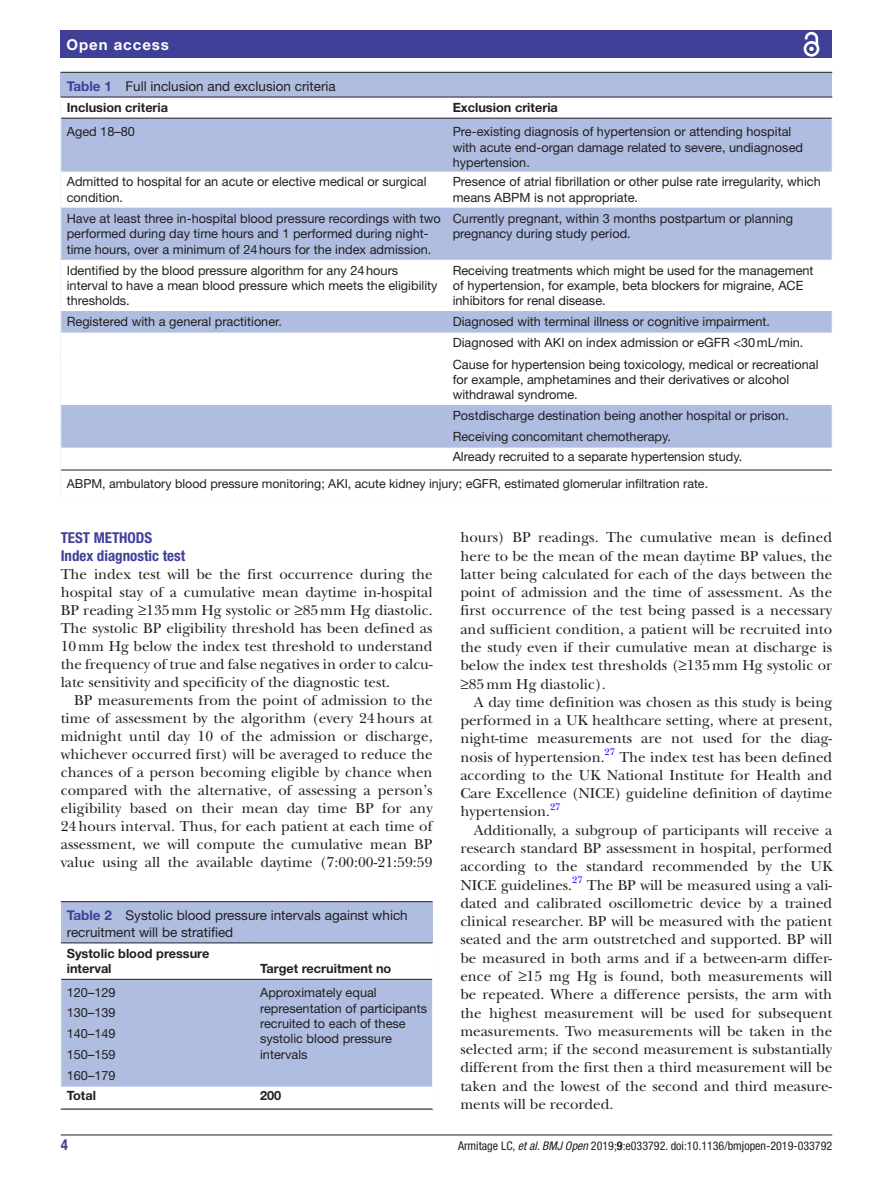
<style>
.page{position:relative;width:893px;height:1191px;background:#fff}
.page>*{position:absolute;margin:0;border:0;box-sizing:border-box;transform-origin:0 0}
.t1{font:15px/18.3px "New Baskerville";color:#231f20;text-align:justify}
.t2{font:700 condensed 15px/18px "Helvetica Neue LT Std";color:#414099}
.t3{font:700 15px "Helvetica Neue LT Std";letter-spacing:.065em;color:#fff}
.t4{font:13.5px/16.5px "Helvetica Neue LT Std";color:#231f20}
.t5{font:12.75px/15.3px "Helvetica Neue LT Std";color:#231f20}
.t6{font:700 12.75px/15.3px "Helvetica Neue LT Std";color:#231f20}
.t7{font:12.45px "Helvetica Neue LT Std";color:#231f20}
.t8{font:condensed 12px "Helvetica Neue LT Std";color:#231f20}
.t9{font:9.9px "New Baskerville";color:#00f}
.s1{font-weight:700;color:#414099}
.s2{font-style:italic}
.s3{font-weight:700}
</style>
<div class="page">
<hr style="left:61px;top:1134px;width:771px;height:1px;background:#231f20">
<div style="left:61px;top:31px;width:771px;height:27px;background:#414099"></div>
<svg style="left:803px;top:31px;width:17px;height:26px"></svg>
<div style="left:61px;top:73px;width:771px;height:424px;background:#afbde1"></div>
<hr style="left:61px;top:72px;width:771px;height:1px;background:#231f20">
<div style="left:61px;top:98px;width:771px;height:399px;background:#fff"></div>
<svg style="left:61px;top:119px;width:771px;height:328px"></svg>
<hr style="left:61px;top:97px;width:386px;height:1px;background:#231f20">
<hr style="left:61px;top:118px;width:386px;height:1px;background:#231f20">
<hr style="left:447px;top:97px;width:385px;height:1px;background:#231f20">
<hr style="left:447px;top:118px;width:385px;height:1px;background:#231f20">
<hr style="left:447px;top:469px;width:385px;height:1px;background:#231f20">
<hr style="left:61px;top:469px;width:386px;height:1px;background:#231f20">
<svg style="left:60px;top:97px;width:1px;height:21px"></svg>
<svg style="left:60px;top:311px;width:1px;height:42px"></svg>
<svg style="left:60px;top:405px;width:1px;height:92px"></svg>
<hr style="left:67px;top:487px;width:765px;height:1px;background:#fff">
<div style="left:61px;top:902px;width:372px;height:207px;background:#afbde1"></div>
<hr style="left:61px;top:901px;width:372px;height:1px;background:#231f20">
<div style="left:61px;top:943px;width:371px;height:36px;background:#fff"></div>
<hr style="left:61px;top:942px;width:193px;height:1px;background:#231f20">
<hr style="left:254px;top:942px;width:179px;height:1px;background:#231f20">
<hr style="left:61px;top:1108px;width:193px;height:1px;background:#231f20">
<hr style="left:254px;top:1108px;width:179px;height:1px;background:#231f20">
<hr style="left:432px;top:943px;width:1px;height:36px;background:#fff">
<svg style="left:60px;top:979px;width:373px;height:129px"></svg>
<p class="t3" style="left:66px;top:35px;width:104px">Open access</p>
<p class="t4" style="left:67px;top:77px;width:271px"><span class="s1">Table 1</span> Full inclusion and exclusion criteria</p>
<p class="t6" style="left:67px;top:100px;width:103px">Inclusion criteria</p>
<p class="t6" style="left:453px;top:100px;width:107px">Exclusion criteria</p>
<p class="t5" style="left:67px;top:124px;width:70px">Aged 18–80</p>
<p class="t5" style="left:453px;top:124px;width:352px">Pre-existing diagnosis of hypertension or attending hospital with acute end-organ damage related to severe, undiagnosed hypertension.</p>
<p class="t5" style="left:67px;top:174px;width:361px">Admitted to hospital for an acute or elective medical or surgical condition.</p>
<p class="t5" style="left:453px;top:174px;width:370px">Presence of atrial fibrillation or other pulse rate irregularity, which means ABPM is not appropriate.</p>
<p class="t5" style="left:67px;top:210px;width:376px">Have at least three in-hospital blood pressure recordings with two performed during day time hours and 1 performed during night&shy;time hours, over a minimum of 24hours for the index admission.</p>
<p class="t5" style="left:453px;top:210px;width:342px">Currently pregnant, within 3 months postpartum or planning pregnancy during study period.</p>
<p class="t5" style="left:67px;top:262px;width:372px">Identified by the blood pressure algorithm for any 24hours interval to have a mean blood pressure which meets the eligibility thresholds.</p>
<p class="t5" style="left:453px;top:262px;width:362px">Receiving treatments which might be used for the management of hypertension, for example, beta blockers for migraine, ACE inhibitors for renal disease.</p>
<p class="t5" style="left:67px;top:314px;width:217px">Registered with a general practitioner.</p>
<p class="t5" style="left:453px;top:311px;width:367px;line-height:21.1px">Diagnosed with terminal illness or cognitive impairment.<br>Diagnosed with AKI on index admission or eGFR &lt;30mL/min.<br>Cause for hypertension being toxicology, medical or recreational</p>
<p class="t5" style="left:453px;top:371px;width:338px">for example, amphetamines and their derivatives or alcohol withdrawal syndrome.</p>
<p class="t5" style="left:453px;top:405px;width:338px;line-height:21.1px">Postdischarge destination being another hospital or prison.<br>Receiving concomitant chemotherapy.</p>
<p class="t5" style="left:453px;top:448px;width:291px">Already recruited to a separate hypertension study.</p>
<p class="t7" style="left:67px;top:476px;width:643px">ABPM, ambulatory blood pressure monitoring; AKI, acute kidney injury; eGFR, estimated glomerular infiltration rate.</p>
<p class="t2" style="left:61px;top:528px;width:126px">Test methods<br>Index diagnostic test</p>
<p class="t1" style="left:61px;top:565px;width:373px">The index test will be the first occurrence during the hospital stay of a cumulative mean daytime in-hospital BP reading ≥135mm Hg systolic or ≥85mm Hg diastolic.<br>The systolic BP eligibility threshold has been defined as 10mm Hg below the index test threshold to understand the frequency of true and false negatives in order to calcu&shy;late sensitivity and specificity of the diagnostic test.</p>
<p class="t1" style="left:61px;top:691px;width:373px;text-indent:14px">BP measurements from the point of admission to the time of assessment by the algorithm (every 24hours at midnight until day 10 of the admission or discharge, whichever occurred first) will be averaged to reduce the chances of a person becoming eligible by chance when compared with the alternative, of assessing a person’s eligibility based on their mean day time BP for any 24hours interval. Thus, for each patient at each time of assessment, we will compute the cumulative mean BP value using all the available daytime (7:00:00-21:59:59</p>
<p class="t4" style="left:67px;top:906px;width:343px"><span class="s1">Table 2</span> Systolic blood pressure intervals against which recruitment will be stratified</p>
<p class="t6" style="left:67px;top:945px;width:144px">Systolic blood pressure interval</p>
<p class="t6" style="left:260px;top:960px;width:133px">Target recruitment no</p>
<p class="t5" style="left:67px;top:985px;width:50px">120–129</p>
<p class="t5" style="left:260px;top:985px;width:168px">Approximately equal representation of participants recruited to each of these systolic blood pressure intervals</p>
<p class="t5" style="left:67px;top:1001px;width:50px;line-height:21.1px;text-align:justify">130–139<br>140–149<br>150–159<br>160–179</p>
<p class="t6" style="left:67px;top:1087px;width:31px">Total</p>
<p class="t6" style="left:260px;top:1087px;width:23px">200</p>
<p class="t1" style="left:460px;top:528px;width:373px">hours) BP readings. The cumulative mean is defined here to be the mean of the mean daytime BP values, the latter being calculated for each of the days between the point of admission and the time of assessment. As the first occurrence of the test being passed is a necessary and sufficient condition, a patient will be recruited into the study even if their cumulative mean at discharge is below the index test thresholds (≥135mm Hg systolic or ≥85mm Hg diastolic).</p>
<p class="t1" style="left:460px;top:693px;width:373px;text-indent:13px">A day time definition was chosen as this study is being performed in a UK healthcare setting, where at present, night-time measurements are not used for the diag&shy;nosis of hypertension.</p>
<p class="t9" style="left:605px;top:746px;width:12px">27</p>
<p class="t1" style="left:460px;top:747px;width:373px;text-indent:159px">The index test has been defined according to the UK National Institute for Health and Care Excellence (NICE) guideline definition of daytime hypertension.</p>
<p class="t9" style="left:550px;top:800px;width:12px">27</p>
<p class="t1" style="left:460px;top:821px;width:373px;text-indent:14px">Additionally, a subgroup of participants will receive a research standard BP assessment in hospital, performed according to the standard recommended by the UK NICE guidelines.</p>
<p class="t9" style="left:572px;top:874px;width:12px">27</p>
<p class="t1" style="left:460px;top:875px;width:373px;text-indent:127px">The BP will be measured using a vali&shy;dated and calibrated oscillometric device by a trained clinical researcher. BP will be measured with the patient seated and the arm outstretched and supported. BP will be measured in both arms and if a between-arm differ&shy;ence of ≥15 mg Hg is found, both measurements will be repeated. Where a difference persists, the arm with the highest measurement will be used for subsequent measurements. Two measurements will be taken in the selected arm; if the second measurement is substantially different from the first then a third measurement will be taken and the lowest of the second and third measure&shy;ments will be recorded.</p>
<p class="t2" style="left:61px;top:1135px;width:9px">4</p>
<p class="t8" style="left:458px;top:1138px;width:376px">Armitage LC, <span class="s2">et al</span>. <span class="s2">BMJ Open</span> 2019;<span class="s3">9</span>:e033792. doi:10.1136/bmjopen-2019-033792</p>
</div>
